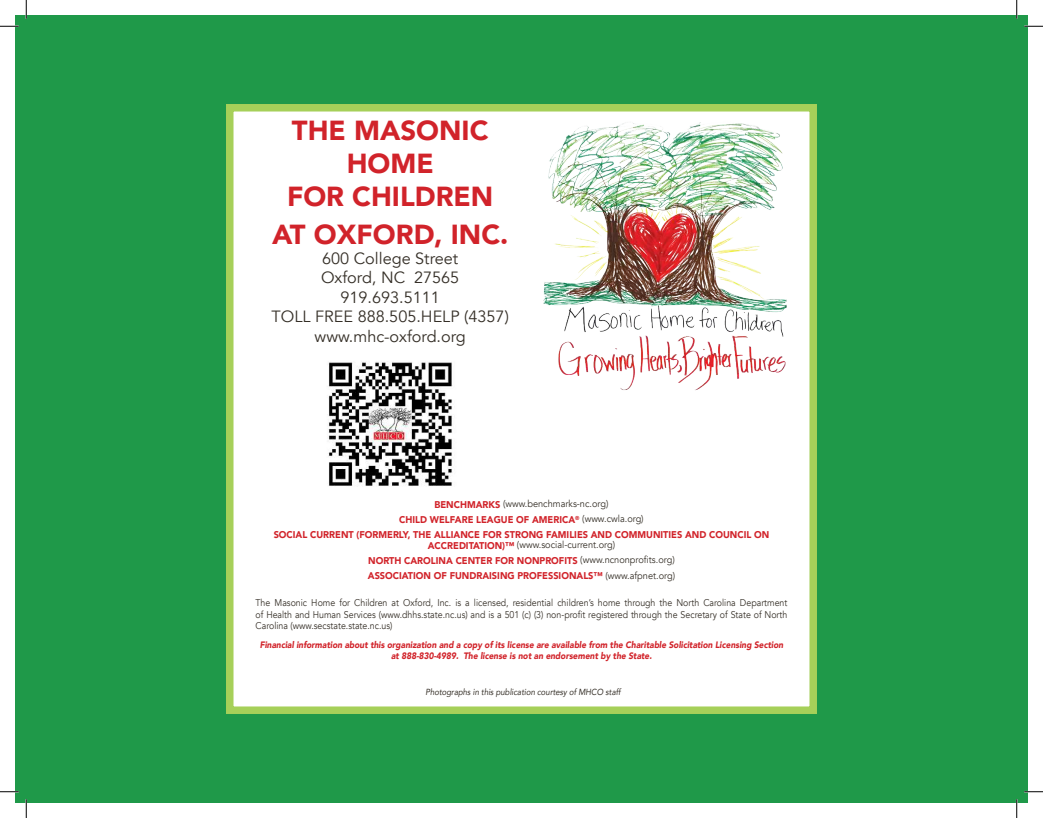
<style>
.page{position:relative;width:1043px;height:818px;background:#fff}
.page>*{position:absolute;margin:0;border:0;box-sizing:border-box;transform-origin:0 0}
.t1{font:900 27.5px/33px "Avenir";color:#d1232a;text-align:center}
.t2{font:16.25px/19.5px "Avenir";color:#352f27;text-align:center}
.t3{font:900 9.75px/15.6px "Avenir";color:#d1232a;text-align:center;scale:.94 1}
.t4{font:9.75px/11.5px "Avenir";color:#352f27;text-align:justify;scale:.9 1}
.t5{font:italic 900 9.25px/11.5px "Avenir";color:#d1232a;text-align:center;scale:.9 1}
.t6{font:italic 8.88px "Avenir";color:#352f27;scale:.89 1}
.s1{font-weight:400;color:#352f27}
</style>
<div class="page">
<div style="left:15px;top:15px;width:1013px;height:787px;background:#1f9949"></div>
<div style="left:226px;top:104px;width:591px;height:610px;background:#fff;border:8px solid #a6d059"></div>
<img style="left:543px;top:122px;width:244px;height:269px">
<img style="left:327px;top:362px;width:126px;height:124px">
<svg style="left:0;top:25px;width:19px;height:2px"></svg>
<svg style="left:1024px;top:25px;width:18px;height:2px"></svg>
<svg style="left:0;top:790px;width:19px;height:2px"></svg>
<svg style="left:1024px;top:790px;width:18px;height:2px"></svg>
<svg style="left:25px;top:0;width:2px;height:19px"></svg>
<svg style="left:25px;top:799px;width:2px;height:19px"></svg>
<svg style="left:1016px;top:0;width:1px;height:19px"></svg>
<svg style="left:1015px;top:799px;width:2px;height:19px"></svg>
<h1 class="t1" style="left:287px;top:115px;width:208px">THE MASONIC<br>HOME<br>FOR CHILDREN</h1>
<h1 class="t1" style="left:272px;top:220px;width:238px">AT OXFORD, INC.</h1>
<h2 class="t2" style="left:271px;top:250px;width:239px">600 College Street<br>Oxford, NC 27565<br>919.693.5111<br>TOLL FREE 888.505.HELP (4357) www.mhc-oxford.org</h2>
<p class="t3" style="left:274px;top:496px;width:529px">BENCHMARKS <span class="s1">(www.benchmarks-nc.org)<br></span>CHILD WELFARE LEAGUE OF AMERICA<sup>®</sup> <span class="s1">(www.cwla.org)<br></span>SOCIAL CURRENT (FORMERLY, THE ALLIANCE FOR STRONG FAMILIES AND COMMUNITIES AND COUNCIL ON</p>
<p class="t3" style="left:368px;top:537px;width:328px;line-height:16px">ACCREDITATION)™ <span class="s1">(www.social-current.org)<br></span>NORTH CAROLINA CENTER FOR NONPROFITS <span class="s1">(www.ncnonprofits.org)</span></p>
<p class="t3" style="left:368px;top:568px;width:328px">ASSOCIATION OF FUNDRAISING PROFESSIONALS™ <span class="s1">(www.afpnet.org)</span></p>
<p class="t4" style="left:255px;top:598px;width:592px">The Masonic Home for Children at Oxford, Inc. is a licensed, residential children’s home through the North Carolina Department of Health and Human Services (www.dhhs.state.nc.us) and is a 501 (c) (3) non-profit registered through the Secretary of State of North Carolina (www.secstate.state.nc.us)</p>
<p class="t5" style="left:260px;top:639px;width:583px">Financial information about this organization and a copy of its license are available from the Charitable Solicitation Licensing Section at 888-830-4989. The license is not an endorsement by the State.</p>
<p class="t6" style="left:425px;top:688px;width:221px">Photographs in this publication courtesy of MHCO staff</p>
</div>
